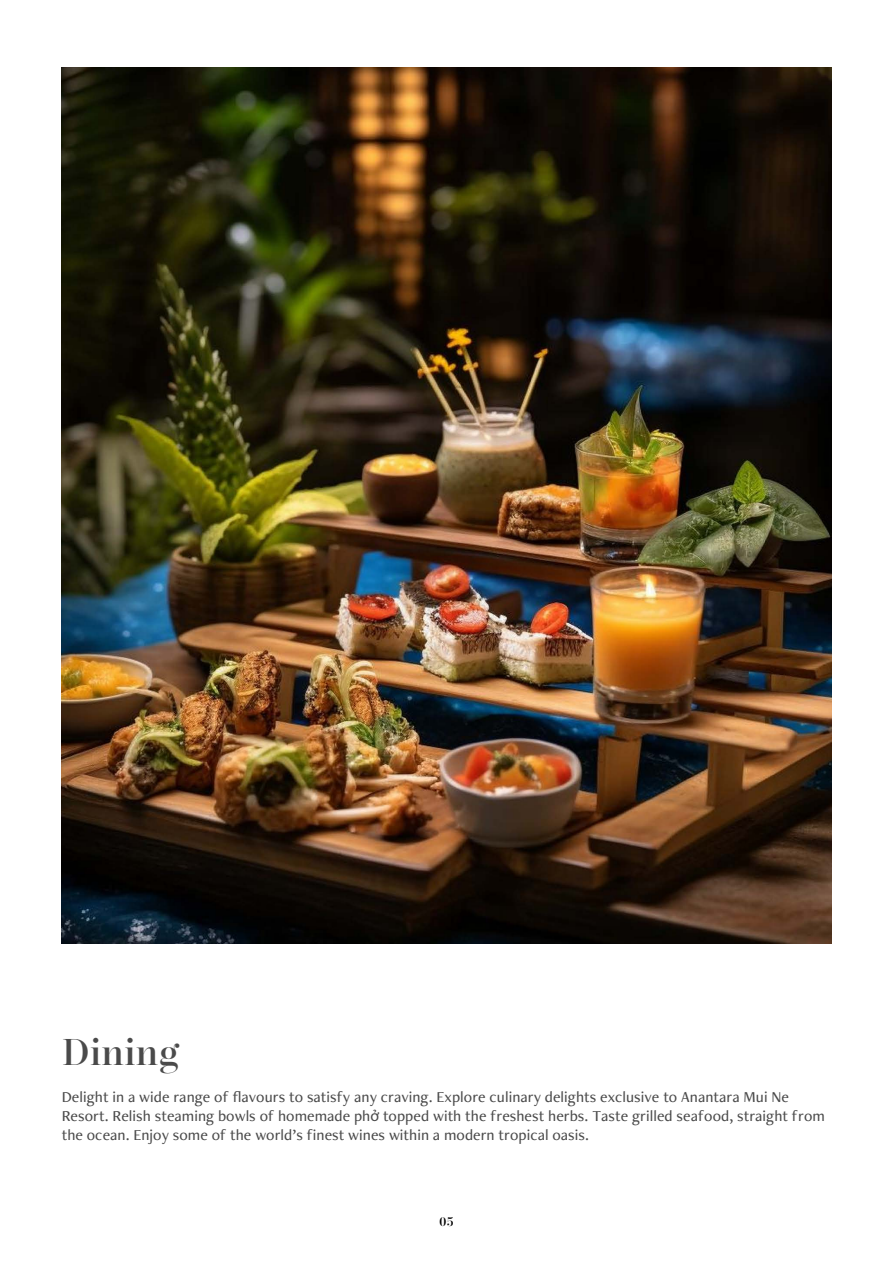
<style>
.page{position:relative;width:893px;height:1263px;background:#fff}
.page>*{position:absolute;margin:0;border:0;box-sizing:border-box;transform-origin:0 0}
.t1{font:600 37.5px "Chamberi Display";letter-spacing:.025em;color:#4a4a4a}
.t2{font:500 15.75px/18.9px "Freight Neo Pro";letter-spacing:.005em;color:#4a4a4a}
.t3{font:600 12.45px "Chamberi Display";color:#000}
.s1{font-family:"Myriad Pro";font-weight:400}
</style>
<div class="page">
<img style="left:62px;top:67px;width:769px;height:877px">
<h1 class="t1" style="left:63px;top:1024px;width:118px">Dining</h1>
<p class="t2" style="left:62px;top:1087px;width:765px">Delight in a wide range of flavours to satisfy any craving. Explore culinary delights exclusive to Anantara Mui Ne<br>Resort. Relish steaming bowls of homemade ph<span class="s1">ở</span> topped with the freshest herbs. Taste grilled seafood, straight from the ocean. Enjoy some of the world’s finest wines within a modern tropical oasis.</p>
<p class="t3" style="left:439px;top:1213px;width:16px">05</p>
</div>
